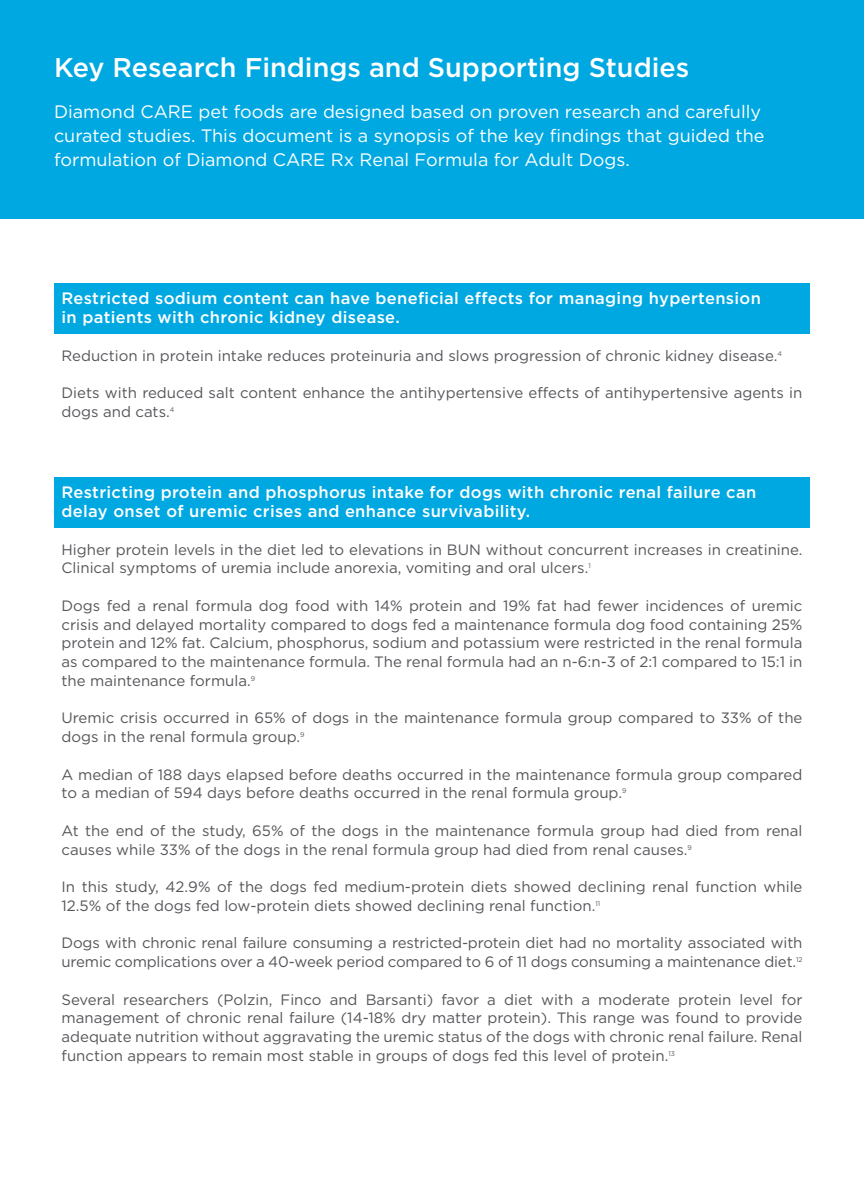
<style>
.page{position:relative;width:864px;height:1188px;background:#fff}
.page>*{position:absolute;margin:0;border:0;box-sizing:border-box;transform-origin:0 0}
.t1{font:500 27px "Gotham";color:#fff}
.t2{font:18px/24px "Gotham";color:#fff}
.t3{font:500 16.5px/18.8px "Gotham";letter-spacing:.02em;color:#fff}
.t4{font:15px/18.8px "Gotham";color:#55565a}
.t5{font:6.75px "Gotham";color:#55565a}
</style>
<div class="page">
<div style="left:0;top:0;width:864px;height:219px;background:#00a8e1"></div>
<div style="left:54px;top:477px;width:756px;height:50px;background:#00a8e1"></div>
<div style="left:54px;top:283px;width:756px;height:51px;background:#00a8e1"></div>
<p class="t1" style="left:54px;top:52px;width:637px">Key Research Findings and Supporting Studies</p>
<p class="t2" style="left:54px;top:99px;width:712px">Diamond CARE pet foods are designed based on proven research and carefully curated studies. This document is a synopsis of the key findings that guided the formulation of Diamond CARE Rx Renal Formula for Adult Dogs.</p>
<p class="t3" style="left:62px;top:289px;width:701px">Restricted sodium content can have beneficial effects for managing hypertension in patients with chronic kidney disease.</p>
<p class="t4" style="left:62px;top:346px;width:717px">Reduction in protein intake reduces proteinuria and slows progression of chronic kidney disease.</p>
<p class="t5" style="left:777px;top:350px;width:6px">4</p>
<p class="t4" style="left:62px;top:383px;width:743px">Diets with reduced salt content enhance the antihypertensive effects of antihypertensive agents in dogs and cats.</p>
<p class="t5" style="left:170px;top:406px;width:6px">4</p>
<p class="t3" style="left:62px;top:483px;width:696px">Restricting protein and phosphorus intake for dogs with chronic renal failure can delay onset of uremic crises and enhance survivability.</p>
<p class="t4" style="left:62px;top:540px;width:742px">Higher protein levels in the diet led to elevations in BUN without concurrent increases in creatinine.<br>Clinical symptoms of uremia include anorexia, vomiting and oral ulcers.</p>
<p class="t5" style="left:588px;top:562px;width:4px">1</p>
<p class="t4" style="left:62px;top:596px;width:743px;text-align:justify">Dogs fed a renal formula dog food with 14% protein and 19% fat had fewer incidences of uremic crisis and delayed mortality compared to dogs fed a maintenance formula dog food containing 25% protein and 12% fat. Calcium, phosphorus, sodium and potassium were restricted in the renal formula as compared to the maintenance formula. The renal formula had an n-6:n-3 of 2:1 compared to 15:1 in the maintenance formula.</p>
<p class="t5" style="left:251px;top:675px;width:6px">9</p>
<p class="t4" style="left:62px;top:708px;width:742px">Uremic crisis occurred in 65% of dogs in the maintenance formula group compared to 33% of the dogs in the renal formula group.</p>
<p class="t5" style="left:300px;top:731px;width:6px">9</p>
<p class="t4" style="left:62px;top:765px;width:742px">A median of 188 days elapsed before deaths occurred in the maintenance formula group compared to a median of 594 days before deaths occurred in the renal formula group.</p>
<p class="t5" style="left:622px;top:787px;width:6px">9</p>
<p class="t4" style="left:62px;top:821px;width:742px">At the end of the study, 65% of the dogs in the maintenance formula group had died from renal causes while 33% of the dogs in the renal formula group had died from renal causes.</p>
<p class="t5" style="left:688px;top:843px;width:6px">9</p>
<p class="t4" style="left:62px;top:877px;width:742px">In this study, 42.9% of the dogs fed medium-protein diets showed declining renal function while<br>12.5% of the dogs fed low-protein diets showed declining renal function.</p>
<p class="t5" style="left:595px;top:900px;width:6px">11</p>
<p class="t4" style="left:62px;top:933px;width:743px">Dogs with chronic renal failure consuming a restricted-protein diet had no mortality associated with uremic complications over a 40-week period compared to 6 of 11 dogs consuming a maintenance diet.</p>
<p class="t5" style="left:796px;top:956px;width:8px">12</p>
<p class="t4" style="left:62px;top:990px;width:743px;text-align:justify">Several researchers (Polzin, Finco and Barsanti) favor a diet with a moderate protein level for management of chronic renal failure (14-18% dry matter protein). This range was found to provide adequate nutrition without aggravating the uremic status of the dogs with chronic renal failure. Renal function appears to remain most stable in groups of dogs fed this level of protein.</p>
<p class="t5" style="left:668px;top:1050px;width:8px">13</p>
</div>
